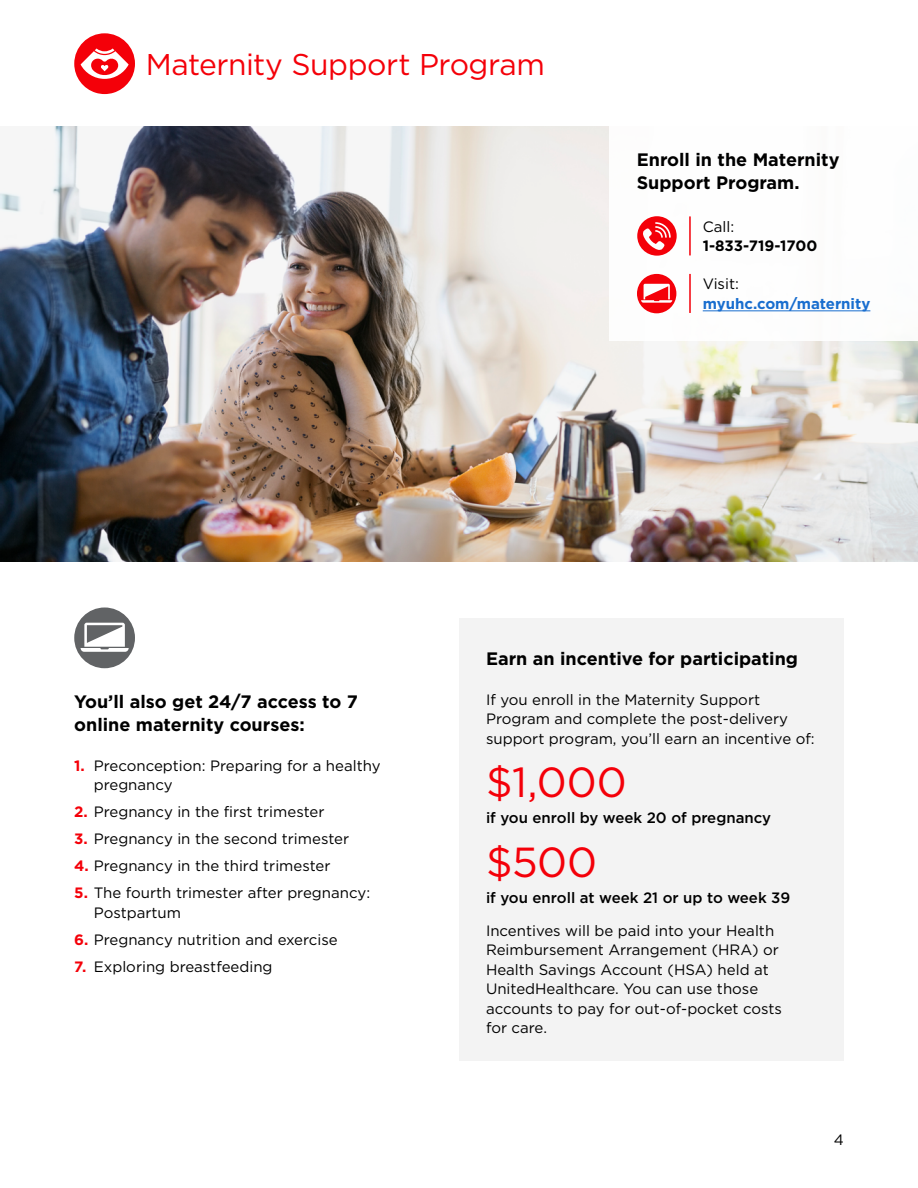
<style>
.page{position:relative;width:918px;height:1188px;background:#fff}
.page>*{position:absolute;margin:0;border:0;box-sizing:border-box;transform-origin:0 0}
.Paragraph{font:42px "Gotham";color:#f40009}
.Header_1{font:30px "Gotham";letter-spacing:-.015em;color:#f40009}
.Header_3{font:700 18px/22.5px "Gotham";color:#000}
.Paragraph-2{font:15px/19.5px "Gotham";color:#000}
.Header_3-2{font:15px/19.5px "Gotham";color:#000}
.Paragraph-3{font:500 15px "Gotham";color:#000}
.Paragraph-4{font:700 15px/19.5px "Gotham";color:#196ecf}
.Paragraph-5{font:700 15px/19.5px "Gotham";color:#000}
.s1{font-weight:400}
.s2{font-weight:400;color:#000}
.s3{font-weight:700;color:#f40009}
</style>
<div class="page">
<div style="left:459px;top:618px;width:385px;height:443px;background:#f3f3f3"></div>
<img style="left:0;top:126px;width:918px;height:436px">
<div style="left:74px;top:608px;width:61px;height:60px;background:#616365;border-radius:50%"></div>
<svg style="left:81px;top:623px;width:48px;height:29px"></svg>
<div style="left:610px;top:126px;width:308px;height:215px;background:#fff"></div>
<hr style="left:689px;top:216px;width:2px;height:39px;background:#f40009">
<hr style="left:703px;top:311px;width:167px;height:1px;background:#196ecf">
<hr style="left:689px;top:274px;width:2px;height:39px;background:#f40009">
<svg style="left:637px;top:216px;width:40px;height:40px"></svg>
<svg style="left:637px;top:274px;width:39px;height:39px"></svg>
<svg style="left:74px;top:33px;width:61px;height:61px"></svg>
<p class="Header_1" style="left:146px;top:48px;width:401px">Maternity Support Program</p>
<p class="Header_3" style="left:637px;top:148px;width:204px">Enroll in the Maternity<br>Support Program.</p>
<p class="Paragraph-5" style="left:703px;top:216px;width:116px"><span class="s1">Call:<br></span>1-833-719-1700</p>
<p class="Paragraph-4" style="left:703px;top:274px;width:169px"><span class="s2">Visit: </span>myuhc.com/maternity</p>
<p class="Header_3" style="left:74px;top:690px;width:285px">You’ll also get 24/7 access to 7 online maternity courses:</p>
<p class="Paragraph-2" style="left:94px;top:755px;width:288px;text-indent:-20px"><span class="s3">1.</span> Preconception: Preparing for a healthy pregnancy</p>
<p class="Paragraph-2" style="left:74px;top:802px;width:252px"><span class="s3">2.</span> Pregnancy in the first trimester</p>
<p class="Paragraph-2" style="left:74px;top:829px;width:276px"><span class="s3">3.</span> Pregnancy in the second trimester</p>
<p class="Paragraph-2" style="left:74px;top:856px;width:258px"><span class="s3">4.</span> Pregnancy in the third trimester</p>
<p class="Paragraph-2" style="left:94px;top:883px;width:278px;text-indent:-20px"><span class="s3">5.</span> The fourth trimester after pregnancy:<br>Postpartum</p>
<p class="Paragraph-2" style="left:74px;top:929px;width:265px"><span class="s3">6.</span> Pregnancy nutrition and exercise</p>
<p class="Paragraph-2" style="left:74px;top:956px;width:200px"><span class="s3">7.</span> Exploring breastfeeding</p>
<p class="Header_3" style="left:486px;top:647px;width:314px">Earn an incentive for participating</p>
<p class="Header_3-2" style="left:486px;top:690px;width:330px">If you enroll in the Maternity Support<br>Program and complete the post-delivery support program, you’ll earn an incentive of:</p>
<p class="Paragraph" style="left:486px;top:759px;width:142px">$1,000</p>
<p class="Paragraph-3" style="left:486px;top:810px;width:287px">if you enroll by week 20 of pregnancy</p>
<p class="Paragraph" style="left:486px;top:839px;width:113px">$500</p>
<p class="Paragraph-3" style="left:486px;top:889px;width:306px">if you enroll at week 21 or up to week 39</p>
<p class="Paragraph-2" style="left:486px;top:921px;width:298px">Incentives will be paid into your Health Reimbursement Arrangement (HRA) or Health Savings Account (HSA) held at UnitedHealthcare. You can use those accounts to pay for out-of-pocket costs for care.</p>
<p class="Paragraph-2" style="left:834px;top:1130px;width:12px">4</p>
</div>
